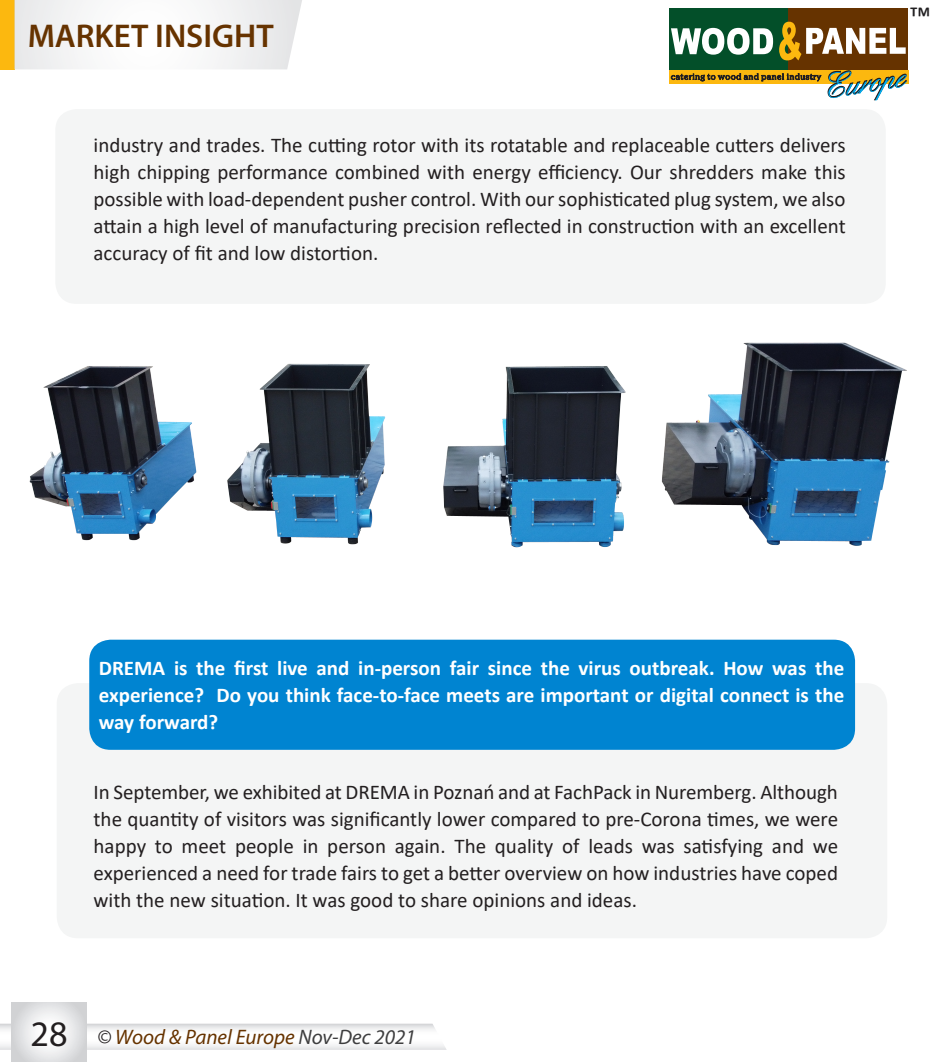
<style>
.page{position:relative;width:936px;height:1063px;background:#fff}
.page>*{position:absolute;margin:0;border:0;box-sizing:border-box;transform-origin:0 0}
.t1{font:600 33px "Myriad Pro";color:#630}
.t2{font:31.05px "Calibri";color:#211f21}
.Paragraph_Style_3{font:21px/27px "Calibri";color:#231f20;text-align:justify}
.Paragraph_Style_3-2{font:700 21px/27px "Calibri";color:#fff;text-align:justify}
.t3{font:italic 21px "Myriad Pro";color:#630}
.s1{font-style:normal;font-size:36px;color:#231f20}
.s2{color:#231f20}
.s3{color:#3e3e3f}
</style>
<div class="page">
<svg style="left:0;top:1024px;width:446px;height:26px"></svg>
<svg style="left:12px;top:1003px;width:74px;height:59px"></svg>
<div style="left:0;top:0;width:15px;height:70px;background:#fcb80f"></div>
<svg style="left:14px;top:0;width:288px;height:69px"></svg>
<div style="left:669px;top:8px;width:120px;height:64px;background:#034f29"></div>
<div style="left:788px;top:8px;width:120px;height:64px;background:#630"></div>
<svg style="left:671px;top:28px;width:102px;height:27px"></svg>
<svg style="left:779px;top:22px;width:126px;height:38px"></svg>
<div style="left:669px;top:71px;width:239px;height:13px;background:#fcb80f"></div>
<svg style="left:671px;top:73px;width:150px;height:8px"></svg>
<svg style="left:828px;top:70px;width:78px;height:31px"></svg>
<div style="left:55px;top:109px;width:830px;height:195px;background:#f4f5f5;border-radius:21px"></div>
<div style="left:57px;top:683px;width:830px;height:255px;background:#f4f5f5;border-radius:21px"></div>
<div style="left:89px;top:640px;width:766px;height:110px;background:#0084d1;border-radius:21px"></div>
<img style="left:29px;top:342px;width:878px;height:206px">
<h1 class="t1" style="left:28px;top:15px;width:247px">MARKET INSIGHT</h1>
<p class="Paragraph_Style_3" style="left:94px;top:131px;width:753px">industry and trades. The cutting rotor with its rotatable and replaceable cutters delivers high chipping performance combined with energy efficiency. Our shredders make this possible with load-dependent pusher control. With our sophisticated plug system, we also attain a high level of manufacturing precision reflected in construction with an excellent accuracy of fit and low distortion.</p>
<h2 class="t2" style="left:909px;top:-5px;width:23px">™</h2>
<p class="Paragraph_Style_3-2" style="left:99px;top:654px;width:746px">DREMA is the first live and in-person fair since the virus outbreak. How was the experience? Do you think face-to-face meets are important or digital connect is the way forward?</p>
<p class="Paragraph_Style_3" style="left:94px;top:778px;width:746px">In September, we exhibited at DREMA in Poznań and at FachPack in Nuremberg. Although the quantity of visitors was significantly lower compared to pre-Corona times, we were happy to meet people in person again. The quality of leads was satisfying and we experienced a need for trade fairs to get a better overview on how industries have coped with the new situation. It was good to share opinions and ideas.</p>
<p class="t3" style="left:31px;top:1024px;width:387px"><span class="s1">28</span> <span class="s2">©</span> Wood &amp; Panel Europe <span class="s3">Nov-Dec 2021</span></p>
</div>
